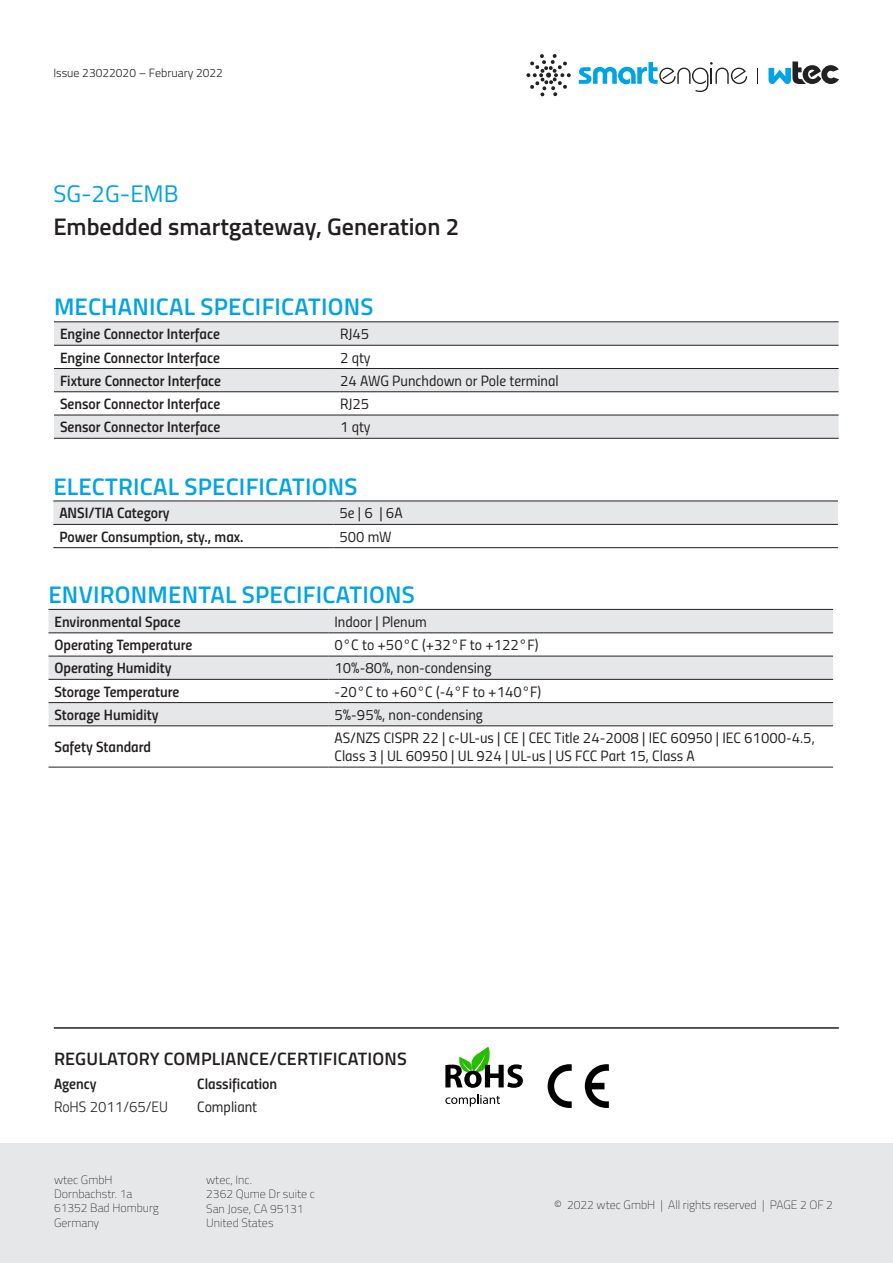
<style>
.page{position:relative;width:893px;height:1263px;background:#fff}
.page>*{position:absolute;margin:0;border:0;box-sizing:border-box;transform-origin:0 0}
.t1{font:600 24px "Titillium";letter-spacing:.01em;color:#00a3e3}
.t2{font:600 24px "Titillium";color:#231f20}
.t3{font:24px "Titillium";color:#00a3e3}
.t4{font:600 18px "Titillium";letter-spacing:.01em;color:#231f20}
.t5{font:15px "Titillium Semibold Upright";color:#231f20}
.t6{font:15px/18px "Titillium Regular Upright";color:#231f20}
.t7{font:15px "Titillium Light Upright";color:#231f20}
.t8{font:100 12px/14.4px "Titillium";color:#231f20}
.t9{font:300 12px "Titillium";color:#231f20}
</style>
<div class="page">
<div style="left:0;top:1144px;width:893px;height:119px;background:#e6e7e9"></div>
<svg style="left:768px;top:61px;width:71px;height:23px"></svg>
<svg style="left:757px;top:68px;width:1px;height:16px"></svg>
<svg style="left:579px;top:62px;width:168px;height:30px"></svg>
<svg style="left:526px;top:54px;width:45px;height:43px"></svg>
<div style="left:48px;top:610px;width:785px;height:23px;background:#e6e7e9"></div>
<svg style="left:48px;top:655px;width:785px;height:112px"></svg>
<hr style="left:48px;top:633px;width:280px;height:1px;background:#231f20">
<hr style="left:328px;top:633px;width:505px;height:1px;background:#231f20">
<hr style="left:48px;top:656px;width:280px;height:1px;background:#231f20">
<hr style="left:328px;top:656px;width:505px;height:1px;background:#231f20">
<hr style="left:48px;top:679px;width:280px;height:1px;background:#231f20">
<hr style="left:328px;top:679px;width:505px;height:1px;background:#231f20">
<hr style="left:48px;top:702px;width:280px;height:1px;background:#231f20">
<hr style="left:328px;top:702px;width:505px;height:1px;background:#231f20">
<hr style="left:48px;top:726px;width:280px;height:1px;background:#231f20">
<hr style="left:328px;top:726px;width:505px;height:1px;background:#231f20">
<hr style="left:48px;top:767px;width:280px;height:1px;background:#231f20">
<hr style="left:328px;top:767px;width:505px;height:1px;background:#231f20">
<hr style="left:48px;top:609px;width:280px;height:1px;background:#231f20">
<hr style="left:328px;top:609px;width:505px;height:1px;background:#231f20">
<svg style="left:445px;top:1046px;width:78px;height:42px"></svg>
<svg style="left:445px;top:1094px;width:55px;height:12px"></svg>
<svg style="left:548px;top:1064px;width:24px;height:44px"></svg>
<svg style="left:585px;top:1064px;width:24px;height:44px"></svg>
<hr style="left:54px;top:1027px;width:785px;height:2px;background:#231f20">
<div style="left:54px;top:322px;width:785px;height:116px;background:#e6e7e9"></div>
<svg style="left:54px;top:346px;width:785px;height:69px"></svg>
<hr style="left:54px;top:345px;width:280px;height:1px;background:#231f20">
<hr style="left:334px;top:345px;width:505px;height:1px;background:#231f20">
<hr style="left:54px;top:368px;width:280px;height:1px;background:#231f20">
<hr style="left:334px;top:368px;width:505px;height:1px;background:#231f20">
<hr style="left:54px;top:391px;width:280px;height:1px;background:#231f20">
<hr style="left:334px;top:391px;width:505px;height:1px;background:#231f20">
<hr style="left:54px;top:415px;width:280px;height:1px;background:#231f20">
<hr style="left:334px;top:415px;width:505px;height:1px;background:#231f20">
<hr style="left:54px;top:438px;width:280px;height:1px;background:#231f20">
<hr style="left:334px;top:438px;width:505px;height:1px;background:#231f20">
<hr style="left:54px;top:321px;width:280px;height:1px;background:#231f20">
<hr style="left:334px;top:321px;width:505px;height:1px;background:#231f20">
<div style="left:53px;top:502px;width:785px;height:22px;background:#e6e7e9"></div>
<hr style="left:53px;top:524px;width:280px;height:1px;background:#231f20">
<hr style="left:333px;top:524px;width:505px;height:1px;background:#231f20">
<hr style="left:53px;top:547px;width:280px;height:1px;background:#231f20">
<hr style="left:333px;top:547px;width:505px;height:1px;background:#231f20">
<hr style="left:53px;top:501px;width:280px;height:1px;background:#231f20">
<hr style="left:333px;top:501px;width:505px;height:1px;background:#231f20">
<p class="t9" style="left:53px;top:64px;width:171px">Issue 23022020 – February 2022</p>
<p class="t3" style="left:53px;top:176px;width:127px">SG-2G-EMB</p>
<p class="t2" style="left:53px;top:208px;width:407px">Embedded smartgateway, Generation 2</p>
<p class="t1" style="left:54px;top:289px;width:321px">MECHANICAL SPECIFICATIONS</p>
<p class="t5" style="left:60px;top:323px;width:162px">Engine Connector Interface</p>
<p class="t6" style="left:340px;top:324px;width:31px">RJ45</p>
<p class="t5" style="left:60px;top:346px;width:162px">Engine Connector Interface</p>
<p class="t6" style="left:340px;top:347px;width:32px">2 qty</p>
<p class="t5" style="left:60px;top:369px;width:163px">Fixture Connector Interface</p>
<p class="t6" style="left:340px;top:371px;width:220px">24 AWG Punchdown or Pole terminal</p>
<p class="t5" style="left:60px;top:392px;width:162px">Sensor Connector Interface</p>
<p class="t6" style="left:340px;top:394px;width:31px">RJ25</p>
<p class="t5" style="left:60px;top:416px;width:162px">Sensor Connector Interface</p>
<p class="t6" style="left:340px;top:417px;width:32px">1 qty</p>
<p class="t1" style="left:53px;top:468px;width:306px">ELECTRICAL SPECIFICATIONS</p>
<p class="t5" style="left:59px;top:502px;width:112px">ANSI/TIA Category</p>
<p class="t6" style="left:339px;top:503px;width:65px">5e | 6 | 6A</p>
<p class="t5" style="left:59px;top:525px;width:186px">Power Consumption, sty., max.</p>
<p class="t6" style="left:339px;top:527px;width:54px">500 mW</p>
<p class="t1" style="left:48px;top:577px;width:368px">ENVIRONMENTAL SPECIFICATIONS</p>
<p class="t5" style="left:54px;top:610px;width:128px">Environmental Space</p>
<p class="t6" style="left:334px;top:612px;width:94px">Indoor | Plenum</p>
<p class="t5" style="left:54px;top:633px;width:139px">Operating Temperature</p>
<p class="t6" style="left:334px;top:635px;width:205px">0°C to +50°C (+32°F to +122°F)</p>
<p class="t5" style="left:54px;top:657px;width:119px">Operating Humidity</p>
<p class="t6" style="left:334px;top:658px;width:158px">10%-80%, non-condensing</p>
<p class="t5" style="left:54px;top:680px;width:127px">Storage Temperature</p>
<p class="t6" style="left:334px;top:681px;width:208px">-20°C to +60°C (-4°F to +140°F)</p>
<p class="t5" style="left:54px;top:703px;width:106px">Storage Humidity</p>
<p class="t6" style="left:334px;top:705px;width:150px">5%-95%, non-condensing</p>
<p class="t5" style="left:54px;top:735px;width:98px">Safety Standard</p>
<p class="t6" style="left:334px;top:728px;width:482px">AS/NZS CISPR 22 | c-UL-us | CE | CEC Title 24-2008 | IEC 60950 | IEC 61000-4.5,<br>Class 3 | UL 60950 | UL 924 | UL-us | US FCC Part 15, Class A</p>
<p class="t4" style="left:54px;top:1045px;width:354px">REGULATORY COMPLIANCE/CERTIFICATIONS</p>
<p class="t5" style="left:54px;top:1072px;width:44px">Agency</p>
<p class="t5" style="left:197px;top:1072px;width:81px">Classification</p>
<p class="t7" style="left:54px;top:1096px;width:116px">RoHS 2011/65/EU</p>
<p class="t6" style="left:197px;top:1097px;width:61px">Compliant</p>
<p class="t8" style="left:54px;top:1171px;width:60px">wtec GmbH</p>
<p class="t8" style="left:54px;top:1186px;width:80px">Dornbachstr. 1a</p>
<p class="t8" style="left:54px;top:1200px;width:106px">61352 Bad Homburg</p>
<p class="t8" style="left:54px;top:1215px;width:47px">Germany</p>
<p class="t8" style="left:206px;top:1172px;width:47px">wtec, Inc.</p>
<p class="t8" style="left:206px;top:1186px;width:110px">2362 Qume Dr suite c<br>San Jose, CA 95131</p>
<p class="t8" style="left:206px;top:1215px;width:69px">United States</p>
<p class="t8" style="left:554px;top:1197px;width:280px">© 2022 wtec GmbH | All rights reserved | PAGE 2 OF 2</p>
</div>
